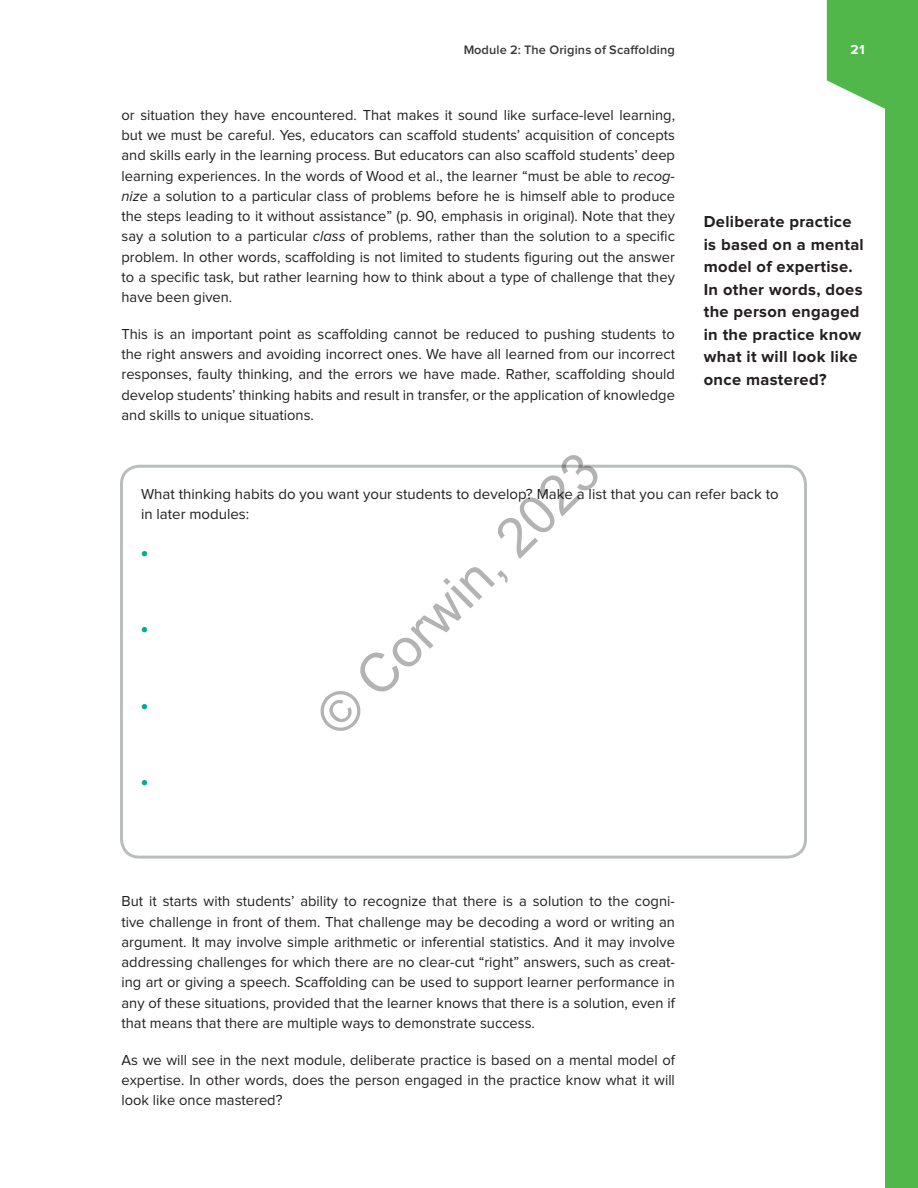
<style>
.page{position:relative;width:918px;height:1188px;background:#fff}
.page>*{position:absolute;margin:0;border:0;box-sizing:border-box;transform-origin:0 0}
.t1{font:54px "Arial";color:rgb(0 0 0/.3)}
.SE4_TEXT_R{font:700 16.5px/22.5px "Proxima Nova";letter-spacing:.02em;color:#231f20}
.TEXT_IND{font:15px/20.2px "Proxima Nova";color:#231f20;text-align:justify}
.TEXT{font:15px/20.2px "Proxima Nova";color:#231f20;text-align:justify}
.BX1_TEXT{font:15px/19.5px "Proxima Nova";color:#231f20}
.t2{font:15px "Symbol";color:#00a99d}
.t3{font:700 13.5px "Proxima Nova";color:#fff}
.t4{font:600 12.75px "Proxima Nova";letter-spacing:.015em;color:#231f20}
.s1{font-style:italic}
</style>
<div class="page">
<svg style="left:827px;top:0;width:59px;height:109px;background:#67c061"></svg>
<div style="left:886px;top:0;width:32px;height:1188px;background:#51b74a"></div>
<div style="left:120px;top:465px;width:687px;height:394px;border:3px solid #babdbe;border-radius:18px"></div>
<p class="t4" style="left:463px;top:44px;width:213px">Module 2: The Origins of Scaffolding</p>
<p class="t3" style="left:851px;top:43px;width:16px">21</p>
<p class="TEXT" style="left:122px;top:105px;width:555px">or situation they have encountered. That makes it sound like surface-level learning, but we must be careful. Yes, educators can scaffold students’ acquisition of concepts and skills early in the learning process. But educators can also scaffold students’ deep learning experiences. In the words of Wood et al., the learner “must be able to <span class="s1">recog&shy;nize</span> a solution to a particular class of problems before he is himself able to produce the steps leading to it without assistance” (p. 90, emphasis in original). Note that they say a solution to a particular <span class="s1">class</span> of problems, rather than the solution to a specific problem. In other words, scaffolding is not limited to students figuring out the answer to a specific task, but rather learning how to think about a type of challenge that they have been given.</p>
<p class="TEXT_IND" style="left:122px;top:324px;width:555px">This is an important point as scaffolding cannot be reduced to pushing students to the right answers and avoiding incorrect ones. We have all learned from our incorrect responses, faulty thinking, and the errors we have made. Rather, scaffolding should develop students’ thinking habits and result in transfer, or the application of knowledge and skills to unique situations.</p>
<p class="SE4_TEXT_R" style="left:704px;top:211px;width:162px">Deliberate practice is based on a mental model of expertise.<br>In other words, does the person engaged in the practice know what it will look like once mastered?</p>
<h1 class="t1" style="left:300px;top:699px;width:374px;rotate:-45deg">© Corwin, 2023</h1>
<p class="BX1_TEXT" style="left:141px;top:485px;width:639px">What thinking habits do you want your students to develop? Make a list that you can refer back to in later modules:</p>
<p class="t2" style="left:141px;top:542px;width:8px">•</p>
<p class="t2" style="left:141px;top:619px;width:8px">•</p>
<p class="t2" style="left:141px;top:695px;width:8px">•</p>
<p class="t2" style="left:141px;top:772px;width:8px">•</p>
<p class="TEXT_IND" style="left:122px;top:892px;width:555px">But it starts with students’ ability to recognize that there is a solution to the cogni&shy;tive challenge in front of them. That challenge may be decoding a word or writing an argument. It may involve simple arithmetic or inferential statistics. And it may involve addressing challenges for which there are no clear-cut “right” answers, such as creat&shy;ing art or giving a speech. Scaffolding can be used to support learner performance in any of these situations, provided that the learner knows that there is a solution, even if that means that there are multiple ways to demonstrate success.</p>
<p class="TEXT_IND" style="left:122px;top:1050px;width:555px">As we will see in the next module, deliberate practice is based on a mental model of expertise. In other words, does the person engaged in the practice know what it will look like once mastered?</p>
</div>
